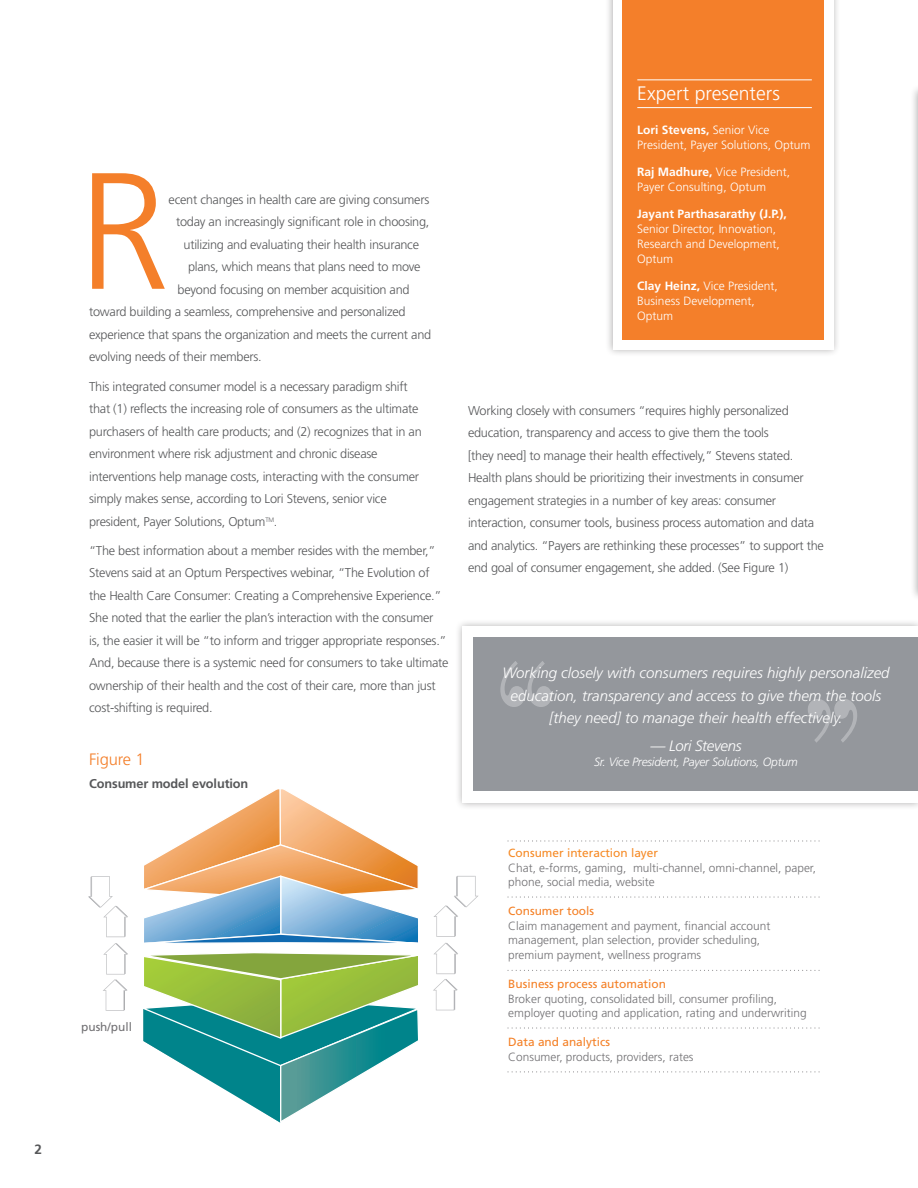
<style>
.page{position:relative;width:918px;height:1188px;background:#fff}
.page>*{position:absolute;margin:0;border:0;box-sizing:border-box;transform-origin:0 0}
.t1{font:300 165.6px "Frutiger LT Std";color:#f47f2a}
.t2{font:300 19.5px "Frutiger LT Std";color:#fff}
.Subhead_1{font:300 16.5px "Frutiger LT Std";letter-spacing:-.01em;color:#f47f2a}
.Callout-large_text{font:italic 300 15px/22.5px "Frutiger LT Std";color:#fff;text-align:center}
.Callout-large_text-2{font:italic 300 15px "Frutiger LT Std";letter-spacing:-.02em;color:#fff}
.Body_Copy{font:700 13.5px "Frutiger LT Std";color:#57585a}
.Body_Copy-2{font:300 12.75px/22.5px "Frutiger LT Std";letter-spacing:-.02em;color:#57585a}
.t3{font:700 12.75px "Frutiger LT Std";letter-spacing:-.01em;color:#57585a}
.t4{font:300 12px/15px "Frutiger LT Std";color:#fff}
.Callout-large_text-3{font:italic 300 12px "Frutiger LT Std";letter-spacing:-.02em;color:#fff}
.t5{font:300 11.85px/14.5px "Frutiger LT Std";color:#717073}
.t6{font:11.85px "Frutiger LT Std";color:#717073}
.s1{font-weight:700}
.s2{font-weight:400;color:#f68a25}
.s3{font-weight:400;color:#f48026}
</style>
<div class="page">
<div style="left:605px;top:0;width:236px;height:358px;background:#231f20;opacity:.35"></div>
<div style="left:613px;top:0;width:220px;height:350px;background:#fff"></div>
<div style="left:622px;top:0;width:202px;height:340px;background:#f47f2a"></div>
<hr style="left:637px;top:79px;width:175px;height:1px;background:#fff">
<hr style="left:637px;top:107px;width:175px;height:1px;background:#fff">
<svg style="left:508px;top:897px;width:312px;height:1px"></svg>
<svg style="left:144px;top:789px;width:274px;height:154px"></svg>
<svg style="left:143px;top:953px;width:275px;height:170px"></svg>
<svg style="left:508px;top:970px;width:312px;height:1px"></svg>
<svg style="left:508px;top:1028px;width:312px;height:1px"></svg>
<svg style="left:508px;top:1071px;width:312px;height:2px"></svg>
<svg style="left:508px;top:840px;width:312px;height:1px"></svg>
<svg style="left:103px;top:943px;width:25px;height:68px"></svg>
<svg style="left:88px;top:876px;width:40px;height:61px"></svg>
<svg style="left:433px;top:943px;width:25px;height:67px"></svg>
<svg style="left:433px;top:876px;width:45px;height:61px"></svg>
<div style="left:455px;top:618px;width:463px;height:192px;background:#231f20;opacity:.35"></div>
<div style="left:463px;top:626px;width:455px;height:176px;background:#fff"></div>
<div style="left:473px;top:637px;width:445px;height:153px;background:#94979c"></div>
<svg style="left:500px;top:661px;width:52px;height:46px"></svg>
<svg style="left:808px;top:699px;width:49px;height:44px"></svg>
<div style="left:910px;top:84px;width:8px;height:518px;background:#231f20;opacity:.35"></div>
<hr style="left:917px;top:92px;width:1px;height:502px;background:#fff">
<p class="Body_Copy" style="left:34px;top:1141px;width:9px">2</p>
<p class="t1" style="left:78px;top:138px;width:94px">R</p>
<p class="Body_Copy-2" style="left:169px;top:188px;width:262px">ecent changes in health care are giving consumers</p>
<p class="Body_Copy-2" style="left:176px;top:211px;width:255px">today an increasingly significant role in choosing,</p>
<p class="Body_Copy-2" style="left:184px;top:233px;width:237px">utilizing and evaluating their health insurance</p>
<p class="Body_Copy-2" style="left:188px;top:256px;width:234px">plans, which means that plans need to move</p>
<p class="Body_Copy-2" style="left:178px;top:278px;width:234px">beyond focusing on member acquisition and</p>
<p class="Body_Copy-2" style="left:89px;top:301px;width:318px">toward building a seamless, comprehensive and personalized</p>
<p class="Body_Copy-2" style="left:89px;top:323px;width:344px">experience that spans the organization and meets the current and</p>
<p class="Body_Copy-2" style="left:89px;top:346px;width:174px">evolving needs of their members.</p>
<p class="Body_Copy-2" style="left:89px;top:375px;width:334px">This integrated consumer model is a necessary paradigm shift that (1) reflects the increasing role of consumers as the ultimate purchasers of health care products; and (2) recognizes that in an environment where risk adjustment and chronic disease interventions help manage costs, interacting with the consumer simply makes sense, according to Lori Stevens, senior vice president, Payer Solutions, Optum<sup>TM</sup>.</p>
<p class="Body_Copy-2" style="left:89px;top:539px;width:361px">“The best information about a member resides with the member,” Stevens said at an Optum Perspectives webinar, “The Evolution of the Health Care Consumer: Creating a Comprehensive Experience.” She noted that the earlier the plan’s interaction with the consumer<br>is, the easier it will be “to inform and trigger appropriate responses.” And, because there is a systemic need for consumers to take ultimate ownership of their health and the cost of their care, more than just cost-shifting is required.</p>
<p class="Subhead_1" style="left:89px;top:750px;width:57px">Figure 1</p>
<p class="t3" style="left:89px;top:776px;width:161px">Consumer model evolution</p>
<p class="t2" style="left:637px;top:83px;width:144px">Expert presenters</p>
<p class="t4" style="left:637px;top:123px;width:175px"><span class="s1">Lori Stevens,</span> Senior Vice<br>President, Payer Solutions, Optum</p>
<p class="t4" style="left:637px;top:165px;width:154px"><span class="s1">Raj Madhure,</span> Vice President,<br>Payer Consulting, Optum</p>
<p class="t4" style="left:637px;top:207px;width:151px"><span class="s1">Jayant Parthasarathy (J.P.),<br></span>Senior Director, Innovation,<br>Research and Development,<br>Optum</p>
<p class="t4" style="left:637px;top:279px;width:142px"><span class="s1">Clay Heinz,</span> Vice President,<br>Business Development,<br>Optum</p>
<p class="Body_Copy-2" style="left:468px;top:399px;width:358px">Working closely with consumers “requires highly personalized education, transparency and access to give them the tools<br>[they need] to manage their health effectively,” Stevens stated.<br>Health plans should be prioritizing their investments in consumer engagement strategies in a number of key areas: consumer interaction, consumer tools, business process automation and data and analytics. “Payers are rethinking these processes” to support the end goal of consumer engagement, she added. (See Figure 1)</p>
<p class="Callout-large_text" style="left:502px;top:662px;width:389px">Working closely with consumers requires highly personalized education, transparency and access to give them the tools [they need] to manage their health effectively.</p>
<p class="Callout-large_text-2" style="left:650px;top:737px;width:93px">— Lori Stevens</p>
<p class="Callout-large_text-3" style="left:594px;top:755px;width:205px">Sr. Vice President, Payer Solutions, Optum</p>
<p class="t6" style="left:81px;top:1019px;width:52px">push/pull</p>
<p class="t5" style="left:508px;top:846px;width:309px"><span class="s2">Consumer interaction layer<br></span>Chat, e-forms, gaming, multi-channel, omni-channel, paper, phone, social media, website</p>
<p class="t5" style="left:508px;top:904px;width:264px"><span class="s3">Consumer tools<br></span>Claim management and payment, financial account management, plan selection, provider scheduling, premium payment, wellness programs</p>
<p class="t5" style="left:508px;top:977px;width:300px"><span class="s3">Business process automation<br></span>Broker quoting, consolidated bill, consumer profiling, employer quoting and application, rating and underwriting</p>
<p class="t5" style="left:508px;top:1035px;width:187px"><span class="s3">Data and analytics<br></span>Consumer, products, providers, rates</p>
</div>
